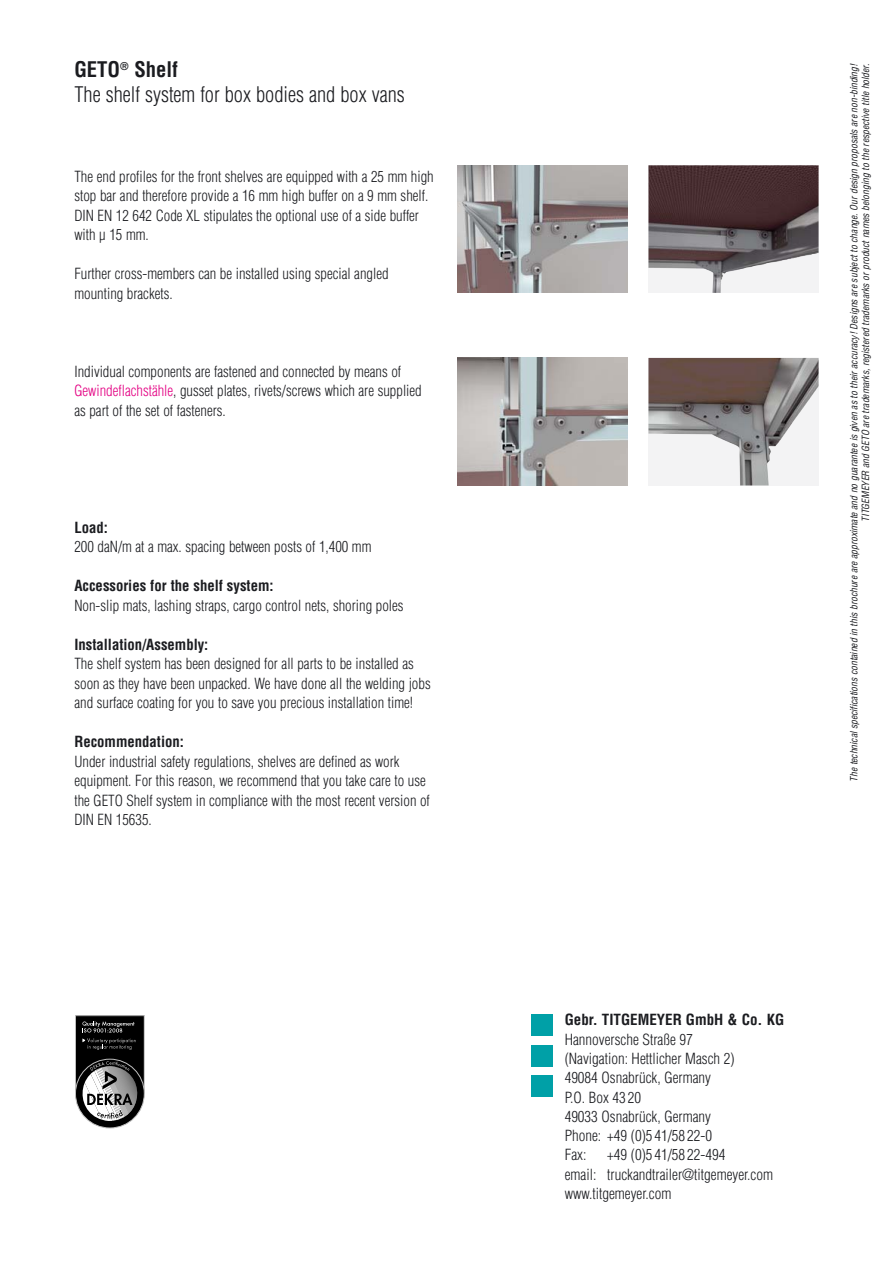
<style>
.page{position:relative;width:893px;height:1263px;background:#fff}
.page>*{position:absolute;margin:0;border:0;box-sizing:border-box;transform-origin:0 0}
.t1{font:300 condensed 21px/25.2px "Helvetica Com";color:#1b1c20}
.t2{font:300 condensed 15px/19.5px "Helvetica Com";color:#1b1c20}
.t3{font:700 condensed 15px "Helvetica Com";color:#1b1c20}
.t4{font:italic condensed 9.75px/11.7px "Helvetica Com";color:#1b1c20;text-align:right}
.s1{font-weight:700}
.s2{color:#e40083}
</style>
<div class="page">
<img style="left:457px;top:165px;width:170px;height:128px">
<img style="left:648px;top:165px;width:171px;height:128px">
<img style="left:457px;top:358px;width:170px;height:127px">
<img style="left:648px;top:358px;width:171px;height:127px">
<div style="left:531px;top:1015px;width:22px;height:21px;background:#00a0a7"></div>
<div style="left:531px;top:1045px;width:22px;height:21px;background:#00a0a7"></div>
<div style="left:531px;top:1075px;width:22px;height:21px;background:#00a0a7"></div>
<svg style="left:75px;top:1059px;width:69px;height:69px"></svg>
<svg style="left:75px;top:1015px;width:70px;height:106px;background:#4f4f4f"></svg>
<h1 class="t1" style="left:74px;top:59px;width:332px"><span class="s1">GETO</span><sup>®</sup> <span class="s1">Shelf<br></span>The shelf system for box bodies and box vans</h1>
<p class="t2" style="left:74px;top:168px;width:361px">The end profiles for the front shelves are equipped with a 25 mm high stop bar and therefore provide a 16 mm high buffer on a 9 mm shelf.<br>DIN EN 12 642 Code XL stipulates the optional use of a side buffer with μ 15 mm.</p>
<p class="t2" style="left:74px;top:265px;width:316px">Further cross-members can be installed using special angled mounting brackets.</p>
<p class="t2" style="left:74px;top:363px;width:349px">Individual components are fastened and connected by means of<br><span class="s2">Gewindeflachstähle</span>, gusset plates, rivets/screws which are supplied as part of the set of fasteners.</p>
<p class="t3" style="left:74px;top:519px;width:35px">Load:</p>
<p class="t2" style="left:74px;top:538px;width:299px">200 daN/m at a max. spacing between posts of 1,400 mm</p>
<p class="t3" style="left:74px;top:577px;width:201px">Accessories for the shelf system:</p>
<p class="t2" style="left:74px;top:597px;width:331px">Non-slip mats, lashing straps, cargo control nets, shoring poles</p>
<p class="t3" style="left:74px;top:636px;width:135px">Installation/Assembly:</p>
<p class="t2" style="left:74px;top:655px;width:358px">The shelf system has been designed for all parts to be installed as soon as they have been unpacked. We have done all the welding jobs and surface coating for you to save you precious installation time!</p>
<p class="t3" style="left:74px;top:733px;width:111px">Recommendation:</p>
<p class="t2" style="left:74px;top:753px;width:357px">Under industrial safety regulations, shelves are defined as work equipment. For this reason, we recommend that you take care to use the GETO Shelf system in compliance with the most recent version of DIN EN 15635.</p>
<p class="t4" style="left:849px;top:782px;width:719px;rotate:-90deg">The technical specifications contained in this brochure are approximate and no guarantee is given as to their accuracy! Designs are subject to change. Our design proposals are non-binding!<br>TITGEMEYER and GETO are trademarks, registered trademarks or product names belonging to the respective title holder.</p>
<p class="t3" style="left:565px;top:1011px;width:221px">Gebr. TITGEMEYER GmbH &amp; Co. KG</p>
<p class="t2" style="left:565px;top:1031px;width:172px">Hannoversche Straße 97 (Navigation: Hettlicher Masch 2)<br>49084 Osnabrück, Germany<br>P.O. Box 43 20<br>49033 Osnabrück, Germany<br>Phone: +49 (0)5 41/58 22-0<br>Fax:</p>
<p class="t2" style="left:565px;top:1146px;width:210px;text-indent:43px">+49 (0)5 41/58 22-494<br>email: truckandtrailer@titgemeyer.com www.titgemeyer.com</p>
</div>
